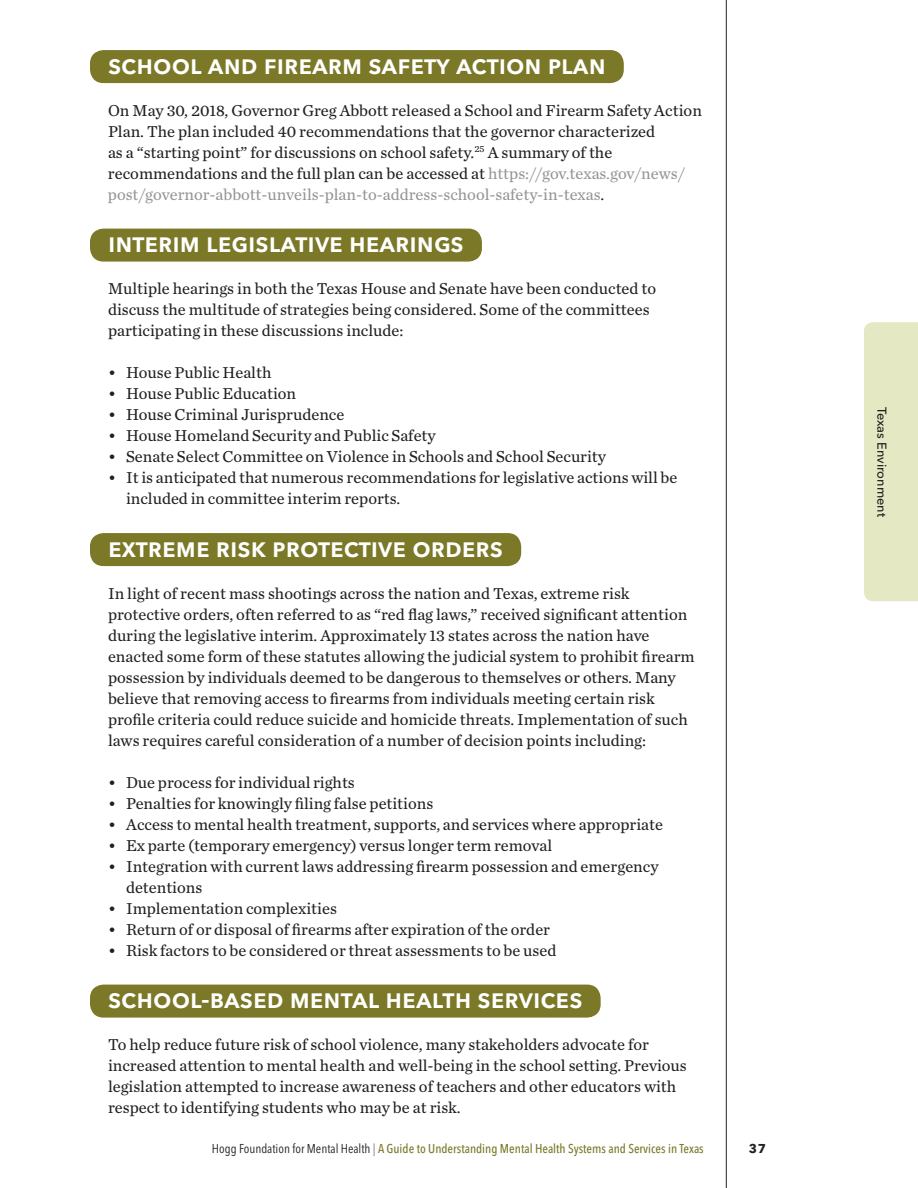
<style>
.page{position:relative;width:918px;height:1188px;background:#fff}
.page>*{position:absolute;margin:0;border:0;box-sizing:border-box;transform-origin:0 0}
.t1{font:600 27px "Avenir Next LT Pro";color:#fff}
.t2{font:16.5px/21px "Chronicle Text G2";color:#231f20}
.t3{font:500 condensed 12.75px "Avenir Next LT Pro";color:#7b7828}
.t4{font:500 12.75px "Avenir Next LT Pro";color:#231f20}
.t5{font:700 12.75px "Avenir Next LT Pro";color:#231f20}
.s1{color:#939598}
.s2{font-weight:400;color:#231f20}
.s3{font-weight:400;color:#75777a}
</style>
<div class="page">
<div style="left:90px;top:50px;width:534px;height:33px;background:#7b7828;border-radius:14px"></div>
<div style="left:90px;top:229px;width:392px;height:33px;background:#7b7828;border-radius:14px"></div>
<div style="left:90px;top:533px;width:431px;height:33px;background:#7b7828;border-radius:14px"></div>
<div style="left:90px;top:985px;width:511px;height:33px;background:#7b7828;border-radius:14px"></div>
<div style="left:864px;top:322px;width:54px;height:279px;background:#e4e9c3"></div>
<hr style="left:726px;top:0;width:1px;height:1188px;background:#231f20">
<h1 class="t1" style="left:108px;top:48px;width:31px">School</h1>
<h1 class="t1" style="left:208px;top:48px;width:18px">and</h1>
<h1 class="t1" style="left:264px;top:48px;width:28px">Firearm</h1>
<h1 class="t1" style="left:368px;top:48px;width:28px">Safet</h1>
<h1 class="t1" style="left:436px;top:48px;width:50px">y Action</h1>
<h1 class="t1" style="left:548px;top:48px;width:15px">Plan</h1>
<p class="t2" style="left:108px;top:99px;width:595px">On May 30, 2018, Governor Greg Abbott released a School and Firearm Safety Action Plan. The plan included 40 recommendations that the governor characterized<br>as a “starting point” for discussions on school safety.<sup>25</sup> A summary of the recommendations and the full plan can be accessed at <span class="s1">https://gov.texas.gov/news/ post/governor-abbott-unveils-plan-to-address-school-safety-in-texas</span>.</p>
<h1 class="t1" style="left:108px;top:226px;width:22px">Interim</h1>
<h1 class="t1" style="left:206px;top:226px;width:25px">Legislati</h1>
<h1 class="t1" style="left:315px;top:226px;width:66px">ve Hearings</h1>
<p class="t2" style="left:108px;top:277px;width:550px">Multiple hearings in both the Texas House and Senate have been conducted to discuss the multitude of strategies being considered. Some of the committees participating in these discussions include:</p>
<p class="t2" style="left:108px;top:361px;width:165px">• House Public Health</p>
<p class="t2" style="left:108px;top:382px;width:190px">• House Public Education</p>
<p class="t2" style="left:108px;top:403px;width:238px">• House Criminal Jurisprudence</p>
<p class="t2" style="left:108px;top:424px;width:329px">• House Homeland Security and Public Safety</p>
<p class="t2" style="left:108px;top:445px;width:500px">• Senate Select Committee on Violence in Schools and School Security</p>
<p class="t2" style="left:126px;top:466px;width:553px;text-indent:-18px">• It is anticipated that numerous recommendations for legislative actions will be included in committee interim reports.</p>
<h1 class="t1" style="left:108px;top:531px;width:44px">Extreme</h1>
<h1 class="t1" style="left:216px;top:531px;width:71px">Risk Protecti</h1>
<h1 class="t1" style="left:378px;top:531px;width:68px">ve Orders</h1>
<p class="t2" style="left:108px;top:582px;width:588px">In light of recent mass shootings across the nation and Texas, extreme risk protective orders, often referred to as “red flag laws,” received significant attention during the legislative interim. Approximately 13 states across the nation have enacted some form of these statutes allowing the judicial system to prohibit firearm possession by individuals deemed to be dangerous to themselves or others. Many believe that removing access to firearms from individuals meeting certain risk profile criteria could reduce suicide and homicide threats. Implementation of such laws requires careful consideration of a number of decision points including:</p>
<p class="t2" style="left:108px;top:771px;width:248px">• Due process for individual rights</p>
<p class="t2" style="left:108px;top:792px;width:327px">• Penalties for knowingly filing false petitions</p>
<p class="t2" style="left:108px;top:813px;width:557px">• Access to mental health treatment, supports, and services where appropriate</p>
<p class="t2" style="left:108px;top:834px;width:446px">• Ex parte (temporary emergency) versus longer term removal</p>
<p class="t2" style="left:126px;top:855px;width:534px;text-indent:-18px">• Integration with current laws addressing firearm possession and emergency detentions</p>
<p class="t2" style="left:108px;top:897px;width:230px">• Implementation complexities</p>
<p class="t2" style="left:108px;top:918px;width:444px">• Return of or disposal of firearms after expiration of the order</p>
<p class="t2" style="left:108px;top:939px;width:450px">• Risk factors to be considered or threat assessments to be used</p>
<h1 class="t1" style="left:108px;top:982px;width:31px">School</h1>
<h1 class="t1" style="left:201px;top:982px;width:39px">-Based</h1>
<h1 class="t1" style="left:290px;top:982px;width:35px">Mental</h1>
<h1 class="t1" style="left:386px;top:982px;width:31px">Health</h1>
<h1 class="t1" style="left:477px;top:982px;width:69px">Services</h1>
<p class="t2" style="left:108px;top:1033px;width:580px">To help reduce future risk of school violence, many stakeholders advocate for increased attention to mental health and well-being in the school setting. Previous legislation attempted to increase awareness of teachers and other educators with respect to identifying students who may be at risk.</p>
<p class="t3" style="left:212px;top:1140px;width:493px"><span class="s2">Hogg Foundation for Mental Health</span> <span class="s3">|</span> A Guide to Understanding Mental Health Systems and Services in Texas</p>
<p class="t5" style="left:749px;top:1140px;width:19px">37</p>
<p class="t4" style="left:890px;top:407px;width:112px;rotate:90deg">Texas Environment</p>
</div>
